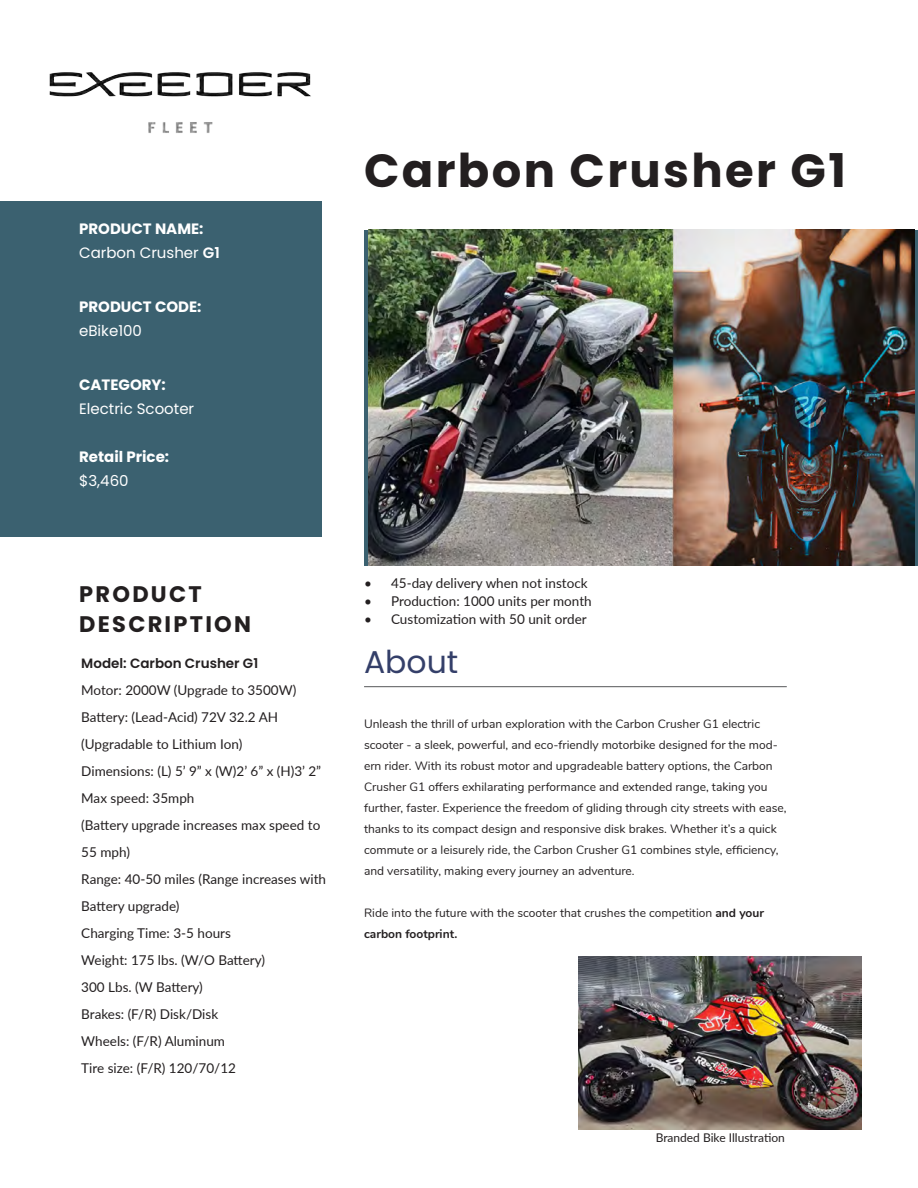
<style>
.page{position:relative;width:918px;height:1188px;background:#fff}
.page>*{position:absolute;margin:0;border:0;box-sizing:border-box;transform-origin:0 0}
.t1{font:700 46.5px "Poppins";letter-spacing:.05em;color:#231f20}
.Subtitle{font:31.5px "Poppins";color:#343f69}
.Heading_1_-_left{font:700 22.5px "Poppins";letter-spacing:.1em;color:#231f20}
.Heading_3_-_left{font:700 15px "Poppins";color:#fff}
.Heading_3_-_left-2{font:15px "Poppins";color:#fff}
.t2{font:13.5px/27px "Lato";color:#231f20}
.t3{font:600 13.5px "Poppins";color:#231f20}
.Body_text_1_-_left{font:12px/21px "Nunito";color:#231f20}
.t4{font:12px "Lato";color:#231f20}
.s1{font-weight:600}
.s2{font-weight:700}
</style>
<div class="page">
<div style="left:0;top:201px;width:322px;height:336px;background:#3b6170"></div>
<hr style="left:364px;top:686px;width:423px;height:1px;background:#57585a">
<img style="left:368px;top:230px;width:546px;height:335px">
<img style="left:579px;top:956px;width:283px;height:173px">
<img style="left:49px;top:72px;width:262px;height:61px">
<p class="Heading_3_-_left" style="left:79px;top:220px;width:126px">PRODUCT NAME:</p>
<p class="Heading_3_-_left-2" style="left:79px;top:244px;width:142px">Carbon Crusher <span class="s1">G1</span></p>
<p class="Heading_3_-_left" style="left:79px;top:298px;width:124px">PRODUCT CODE:</p>
<p class="Heading_3_-_left-2" style="left:79px;top:322px;width:64px">eBike100</p>
<p class="Heading_3_-_left" style="left:79px;top:376px;width:88px">CATEGORY:</p>
<p class="Heading_3_-_left-2" style="left:79px;top:400px;width:117px">Electric Scooter</p>
<p class="Heading_3_-_left" style="left:79px;top:448px;width:92px">Retail Price:</p>
<p class="Heading_3_-_left-2" style="left:79px;top:472px;width:51px">$3,460</p>
<p class="Heading_1_-_left" style="left:79px;top:581px;width:124px">PRODUCT</p>
<p class="Heading_1_-_left" style="left:79px;top:611px;width:173px">DESCRIPTION</p>
<p class="t3" style="left:81px;top:656px;width:178px">Model: Carbon Crusher G1</p>
<p class="t2" style="left:81px;top:676px;width:217px">Motor: 2000W (Upgrade to 3500W)</p>
<p class="t2" style="left:81px;top:703px;width:198px">Battery: (Lead-Acid) 72V 32.2 AH</p>
<p class="t2" style="left:81px;top:730px;width:162px">(Upgradable to Lithium Ion)</p>
<p class="t2" style="left:81px;top:757px;width:241px">Dimensions: (L) 5’ 9” x (W)2’ 6” x (H)3’ 2”</p>
<p class="t2" style="left:81px;top:784px;width:115px">Max speed: 35mph</p>
<p class="t2" style="left:81px;top:811px;width:241px">(Battery upgrade increases max speed to<br>55 mph)</p>
<p class="t2" style="left:81px;top:865px;width:246px">Range: 40-50 miles (Range increases with<br>Battery upgrade)</p>
<p class="t2" style="left:81px;top:919px;width:151px">Charging Time: 3-5 hours</p>
<p class="t2" style="left:81px;top:946px;width:185px">Weight: 175 lbs. (W/O Battery)</p>
<p class="t2" style="left:81px;top:973px;width:123px">300 Lbs. (W Battery)</p>
<p class="t2" style="left:81px;top:1000px;width:138px">Brakes: (F/R) Disk/Disk</p>
<p class="t2" style="left:81px;top:1027px;width:145px">Wheels: (F/R) Aluminum</p>
<p class="t2" style="left:81px;top:1054px;width:156px">Tire size: (F/R) 120/70/12</p>
<p class="t1" style="left:364px;top:143px;width:483px">Carbon Crusher G1</p>
<p class="t2" style="left:364px;top:569px;width:225px">• 45-day delivery when not instock</p>
<p class="t2" style="left:364px;top:587px;width:229px">• Production: 1000 units per month</p>
<p class="t2" style="left:364px;top:605px;width:224px">• Customization with 50 unit order</p>
<p class="Subtitle" style="left:364px;top:644px;width:96px">About</p>
<p class="Body_text_1_-_left" style="left:364px;top:713px;width:424px">Unleash the thrill of urban exploration with the Carbon Crusher G1 electric scooter - a sleek, powerful, and eco-friendly motorbike designed for the mod&shy;ern rider. With its robust motor and upgradeable battery options, the Carbon Crusher G1 offers exhilarating performance and extended range, taking you further, faster. Experience the freedom of gliding through city streets with ease, thanks to its compact design and responsive disk brakes. Whether it’s a quick commute or a leisurely ride, the Carbon Crusher G1 combines style, efficiency, and versatility, making every journey an adventure.</p>
<p class="Body_text_1_-_left" style="left:364px;top:902px;width:401px">Ride into the future with the scooter that crushes the competition <span class="s2">and your carbon footprint.</span></p>
<p class="t4" style="left:656px;top:1129px;width:131px">Branded Bike Illustration</p>
</div>
